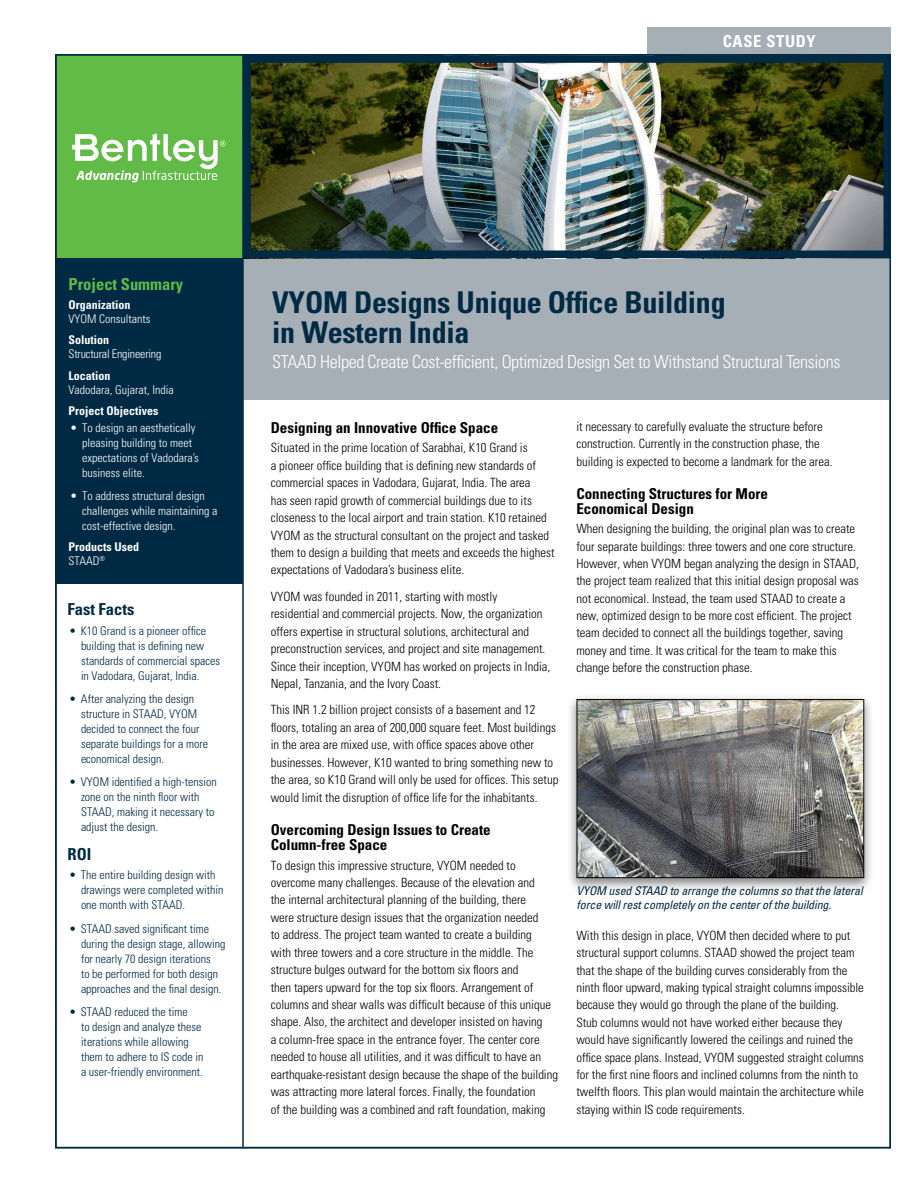
<style>
.page{position:relative;width:918px;height:1188px;background:#fff}
.page>*{position:absolute;margin:0;border:0;box-sizing:border-box;transform-origin:0 0}
.t1{font:700 condensed 30px/30px "Univers";letter-spacing:-.01em;color:#002a44}
.t2{font:300 condensed 18px "Univers";letter-spacing:-.02em;color:#fff}
.t3{font:700 condensed 16.5px "Univers";color:#61bb46}
.t4{font:700 condensed 16.5px "Univers";color:#002a44}
.t5{font:700 condensed 16.5px "Univers";letter-spacing:.04em;color:#fff}
.t6{font:700 condensed 15px/15.1px "Univers";color:#000}
.t7{font:300 condensed 12.75px/17.4px "Univers";color:#000}
.t8{font:300 condensed 12px/15px "Univers";color:#002a44}
.t9{font:300 condensed 12px/15px "Univers";color:#fff}
.t10{font:italic condensed 12px/13.5px "Univers";letter-spacing:-.01em;color:#002a44}
.t11{font:700 condensed 12px/14.4px "Univers";color:#fff}
.s1{font-weight:300}
</style>
<div class="page">
<div style="left:55px;top:55px;width:188px;height:204px;background:#61bb46"></div>
<svg style="left:72px;top:134px;width:154px;height:48px"></svg>
<div style="left:648px;top:27px;width:243px;height:27px;background:#a6aeb6"></div>
<div style="left:244px;top:258px;width:647px;height:141px;background:#a6aeb6"></div>
<img style="left:252px;top:64px;width:630px;height:185px">
<div style="left:243px;top:55px;width:648px;height:203px;border:8px solid #002a44"></div>
<hr style="left:242px;top:54px;width:2px;height:1094px;background:#002a44">
<div style="left:55px;top:258px;width:187px;height:326px;background:#002a44"></div>
<div style="left:566px;top:694px;width:308px;height:199px;background:#000;opacity:.5"></div>
<svg style="left:576px;top:699px;width:289px;height:179px;background:#787875"></svg>
<p class="t5" style="left:723px;top:32px;width:95px">CASE STUDY</p>
<p class="t3" style="left:69px;top:278px;width:116px">Project Summary</p>
<p class="t11" style="left:69px;top:298px;width:64px">Organization</p>
<p class="t9" style="left:69px;top:312px;width:83px">VYOM Consultants</p>
<p class="t11" style="left:69px;top:334px;width:42px">Solution</p>
<p class="t9" style="left:69px;top:348px;width:94px">Structural Engineering</p>
<p class="t11" style="left:69px;top:369px;width:43px">Location</p>
<p class="t9" style="left:69px;top:383px;width:107px">Vadodara, Gujarat, India</p>
<p class="t11" style="left:69px;top:405px;width:91px">Project Objectives</p>
<p class="t9" style="left:82px;top:421px;width:118px;text-indent:-12px">• To design an aesthetically pleasing building to meet expectations of Vadodara’s business elite.</p>
<p class="t9" style="left:82px;top:489px;width:137px;text-indent:-12px">• To address structural design challenges while maintaining a cost-effective design.</p>
<p class="t11" style="left:69px;top:541px;width:72px">Products Used<br><span class="s1">STAAD</span><sup>®</sup></p>
<p class="t4" style="left:68px;top:603px;width:68px">Fast Facts</p>
<p class="t8" style="left:81px;top:624px;width:141px;text-indent:-12px">• K10 Grand is a pioneer office building that is defining new standards of commercial spaces in Vadodara, Gujarat, India.</p>
<p class="t8" style="left:81px;top:692px;width:129px;text-indent:-12px">• After analyzing the design structure in STAAD, VYOM decided to connect the four separate buildings for a more economical design.</p>
<p class="t8" style="left:81px;top:776px;width:137px;text-indent:-12px">• VYOM identified a high-tension zone on the ninth floor with<br>STAAD, making it necessary to adjust the design.</p>
<p class="t4" style="left:68px;top:848px;width:25px">ROI</p>
<p class="t8" style="left:81px;top:869px;width:144px;text-indent:-12px">• The entire building design with drawings were completed within one month with STAAD.</p>
<p class="t8" style="left:81px;top:922px;width:146px;text-indent:-12px">• STAAD saved significant time during the design stage, allowing for nearly 70 design iterations<br>to be performed for both design approaches and the final design.</p>
<p class="t8" style="left:81px;top:1005px;width:124px;text-indent:-12px">• STAAD reduced the time<br>to design and analyze these iterations while allowing them to adhere to IS code in a user-friendly environment.</p>
<h1 class="t1" style="left:272px;top:290px;width:455px">VYOM Designs Unique Office Building in Western India</h1>
<h2 class="t2" style="left:272px;top:355px;width:570px">STAAD Helped Create Cost-efficient, Optimized Design Set to Withstand Structural Tensions</h2>
<p class="t6" style="left:271px;top:421px;width:229px">Designing an Innovative Office Space</p>
<p class="t7" style="left:271px;top:440px;width:285px">Situated in the prime location of Sarabhai, K10 Grand is<br>a pioneer office building that is defining new standards of commercial spaces in Vadodara, Gujarat, India. The area<br>has seen rapid growth of commercial buildings due to its closeness to the local airport and train station. K10 retained VYOM as the structural consultant on the project and tasked them to design a building that meets and exceeds the highest expectations of Vadodara’s business elite.</p>
<p class="t7" style="left:271px;top:589px;width:281px">VYOM was founded in 2011, starting with mostly<br>residential and commercial projects. Now, the organization offers expertise in structural solutions, architectural and preconstruction services, and project and site management.<br>Since their inception, VYOM has worked on projects in India, Nepal, Tanzania, and the Ivory Coast.</p>
<p class="t7" style="left:271px;top:702px;width:289px">This INR 1.2 billion project consists of a basement and 12 floors, totaling an area of 200,000 square feet. Most buildings in the area are mixed use, with office spaces above other businesses. However, K10 wanted to bring something new to the area, so K10 Grand will only be used for offices. This setup would limit the disruption of office life for the inhabitants.</p>
<p class="t6" style="left:271px;top:823px;width:221px">Overcoming Design Issues to Create<br>Column-free Space</p>
<p class="t7" style="left:271px;top:857px;width:289px">To design this impressive structure, VYOM needed to overcome many challenges. Because of the elevation and<br>the internal architectural planning of the building, there<br>were structure design issues that the organization needed<br>to address. The project team wanted to create a building<br>with three towers and a core structure in the middle. The structure bulges outward for the bottom six floors and<br>then tapers upward for the top six floors. Arrangement of columns and shear walls was difficult because of this unique shape. Also, the architect and developer insisted on having<br>a column-free space in the entrance foyer. The center core needed to house all utilities, and it was difficult to have an earthquake-resistant design because the shape of the building was attracting more lateral forces. Finally, the foundation<br>of the building was a combined and raft foundation, making</p>
<p class="t7" style="left:576px;top:419px;width:258px">it necessary to carefully evaluate the structure before construction. Currently in the construction phase, the building is expected to become a landmark for the area.</p>
<p class="t6" style="left:576px;top:487px;width:193px">Connecting Structures for More<br>Economical Design</p>
<p class="t7" style="left:576px;top:521px;width:284px">When designing the building, the original plan was to create four separate buildings: three towers and one core structure.<br>However, when VYOM began analyzing the design in STAAD, the project team realized that this initial design proposal was not economical. Instead, the team used STAAD to create a new, optimized design to be more cost efficient. The project team decided to connect all the buildings together, saving money and time. It was critical for the team to make this change before the construction phase.</p>
<p class="t10" style="left:577px;top:885px;width:288px">VYOM used STAAD to arrange the columns so that the lateral force will rest completely on the center of the building.</p>
<p class="t7" style="left:576px;top:928px;width:289px">With this design in place, VYOM then decided where to put structural support columns. STAAD showed the project team that the shape of the building curves considerably from the ninth floor upward, making typical straight columns impossible because they would go through the plane of the building.<br>Stub columns would not have worked either because they would have significantly lowered the ceilings and ruined the office space plans. Instead, VYOM suggested straight columns for the first nine floors and inclined columns from the ninth to twelfth floors. This plan would maintain the architecture while staying within IS code requirements.</p>
</div>
